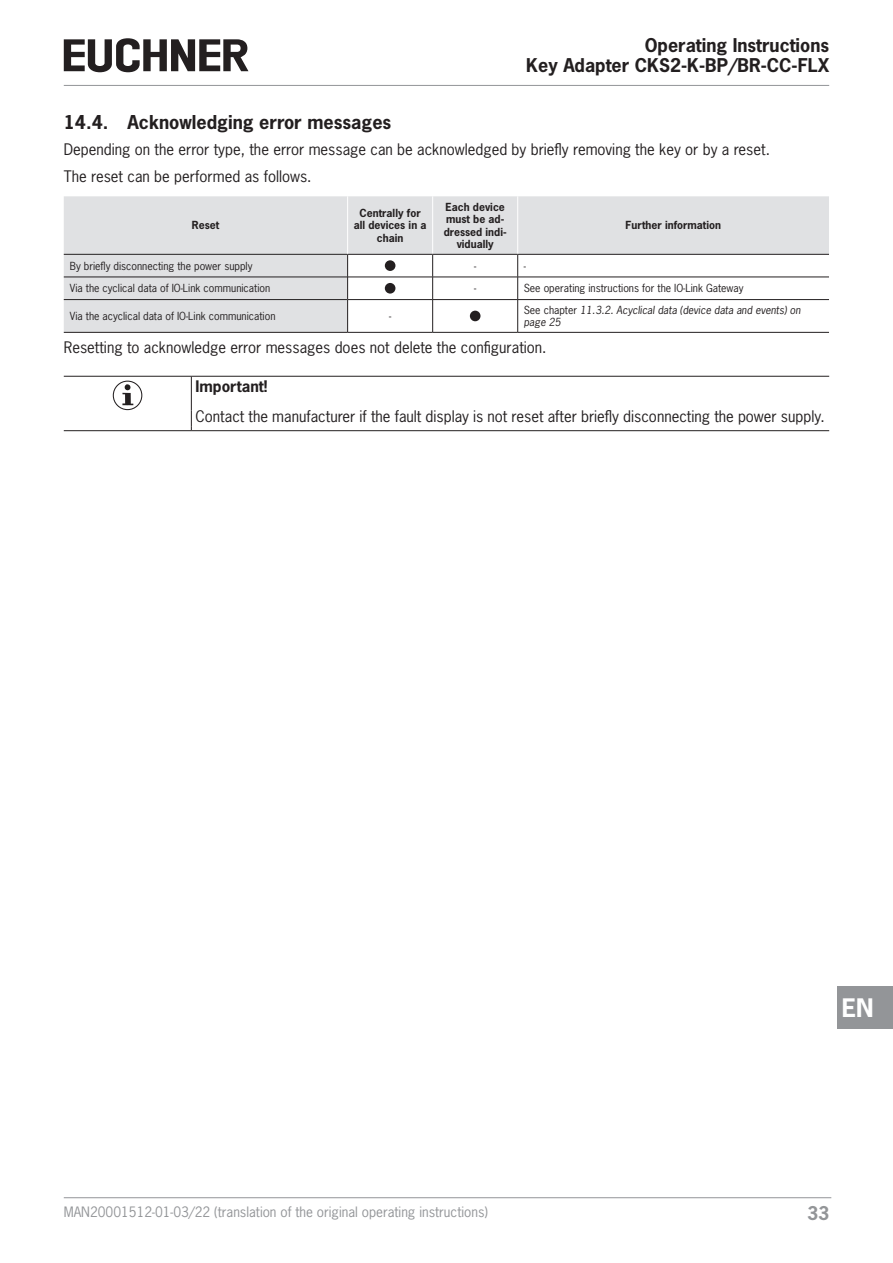
<style>
.page{position:relative;width:893px;height:1263px;background:#fff}
.page>*{position:absolute;margin:0;border:0;box-sizing:border-box;transform-origin:0 0}
.t1{font:700 24px "News Gothic Std";color:#fff}
.t2{font:700 18px "News Gothic Std";color:#231f20}
.t3{font:700 17.85px/20.2px "News Gothic Std";color:#231f20;text-align:right}
.t4{font:700 17.85px "News Gothic Std";color:#939598}
.paragraph{font:15px "News Gothic Std";color:#231f20}
.paragraph_last{font:15px "News Gothic Std";color:#231f20}
.paragraph-2{font:700 15px "News Gothic Std";color:#231f20}
.t5{font:13.5px "News Gothic Std";color:#939598}
.tablebodyleft{font:10.5px "News Gothic Std";color:#231f20}
.tableheadcentered{font:700 10.5px/12.6px "News Gothic Std";color:#231f20;text-align:center}
.tablebodyleft-2{font:italic 10.5px/12.6px "News Gothic Std";color:#231f20}
.tablebodycentred{font:10.5px "News Gothic Std";color:#231f20}
.s1{font-style:normal}
</style>
<div class="page">
<hr style="left:64px;top:85px;width:765px;height:1px;background:#939598">
<hr style="left:64px;top:1197px;width:767px;height:1px;background:#939598">
<svg style="left:64px;top:38px;width:184px;height:34px"></svg>
<div style="left:838px;top:986px;width:55px;height:43px;background:#939598"></div>
<svg style="left:64px;top:196px;width:765px;height:136px;fill:#e0e1e3"></svg>
<hr style="left:64px;top:277px;width:283px;height:1px;background:#231f20">
<hr style="left:348px;top:277px;width:85px;height:1px;background:#231f20">
<hr style="left:433px;top:277px;width:85px;height:1px;background:#231f20">
<svg style="left:432px;top:255px;width:1px;height:44px"></svg>
<hr style="left:518px;top:277px;width:311px;height:1px;background:#231f20">
<svg style="left:517px;top:255px;width:1px;height:44px"></svg>
<hr style="left:64px;top:299px;width:283px;height:1px;background:#231f20">
<hr style="left:348px;top:299px;width:85px;height:1px;background:#231f20">
<hr style="left:433px;top:299px;width:85px;height:1px;background:#231f20">
<hr style="left:432px;top:300px;width:1px;height:32px;background:#231f20">
<hr style="left:518px;top:299px;width:311px;height:1px;background:#231f20">
<hr style="left:517px;top:300px;width:1px;height:32px;background:#231f20">
<hr style="left:64px;top:332px;width:284px;height:1px;background:#231f20">
<hr style="left:348px;top:332px;width:85px;height:1px;background:#231f20">
<hr style="left:433px;top:332px;width:85px;height:1px;background:#231f20">
<hr style="left:518px;top:332px;width:311px;height:1px;background:#231f20">
<svg style="left:347px;top:255px;width:1px;height:45px"></svg>
<hr style="left:347px;top:300px;width:1px;height:32px;background:#231f20">
<hr style="left:432px;top:196px;width:1px;height:58px;background:#fff">
<hr style="left:64px;top:254px;width:284px;height:1px;background:#231f20">
<hr style="left:518px;top:254px;width:311px;height:1px;background:#231f20">
<hr style="left:347px;top:196px;width:1px;height:58px;background:#fff">
<hr style="left:517px;top:196px;width:1px;height:58px;background:#fff">
<hr style="left:348px;top:254px;width:85px;height:1px;background:#231f20">
<hr style="left:433px;top:254px;width:85px;height:1px;background:#231f20">
<div style="left:385px;top:260px;width:10px;height:11px;background:#231f20;border-radius:50%"></div>
<div style="left:385px;top:283px;width:10px;height:11px;background:#231f20;border-radius:50%"></div>
<div style="left:470px;top:311px;width:10px;height:10px;background:#231f20;border-radius:50%"></div>
<hr style="left:64px;top:376px;width:127px;height:1px;background:#231f20">
<hr style="left:191px;top:376px;width:638px;height:1px;background:#231f20">
<hr style="left:191px;top:376px;width:1px;height:34px;background:#231f20">
<svg style="left:191px;top:410px;width:1px;height:20px"></svg>
<hr style="left:64px;top:430px;width:127px;height:1px;background:#231f20">
<hr style="left:191px;top:430px;width:638px;height:1px;background:#231f20">
<svg style="left:113px;top:381px;width:29px;height:29px"></svg>
<svg style="left:122px;top:384px;width:11px;height:21px"></svg>
<p class="t3" style="left:526px;top:34px;width:304px">Operating Instructions<br>Key Adapter CKS2-K-BP/BR-CC-FLX</p>
<p class="t2" style="left:64px;top:110px;width:329px">14.4. Acknowledging error messages</p>
<p class="paragraph" style="left:64px;top:140px;width:708px">Depending on the error type, the error message can be acknowledged by briefly removing the key or by a reset.</p>
<p class="paragraph" style="left:64px;top:167px;width:249px">The reset can be performed as follows.</p>
<p class="tableheadcentered" style="left:192px;top:219px;width:29px">Reset</p>
<p class="tableheadcentered" style="left:354px;top:206px;width:74px">Centrally for all devices in a chain</p>
<p class="tableheadcentered" style="left:444px;top:200px;width:64px">Each device must be ad&shy;dressed indi&shy;vidually</p>
<p class="tableheadcentered" style="left:626px;top:219px;width:97px">Further information</p>
<p class="tablebodyleft" style="left:70px;top:259px;width:184px">By briefly disconnecting the power supply</p>
<p class="tablebodycentred" style="left:474px;top:259px;width:4px">-</p>
<p class="tablebodyleft" style="left:524px;top:259px;width:4px">-</p>
<p class="tablebodyleft" style="left:70px;top:282px;width:202px">Via the cyclical data of IO-Link communication</p>
<p class="tablebodycentred" style="left:474px;top:282px;width:4px">-</p>
<p class="tablebodyleft" style="left:524px;top:282px;width:221px">See operating instructions for the IO-Link Gateway</p>
<p class="tablebodyleft" style="left:70px;top:309px;width:207px">Via the acyclical data of IO-Link communication</p>
<p class="tablebodycentred" style="left:389px;top:309px;width:4px">-</p>
<p class="tablebodyleft-2" style="left:524px;top:304px;width:278px"><span class="s1">See chapter</span> 11.3.2. Acyclical data (device data and events) on page 25</p>
<p class="paragraph_last" style="left:64px;top:338px;width:484px">Resetting to acknowledge error messages does not delete the configuration.</p>
<p class="paragraph-2" style="left:196px;top:377px;width:73px">Important!</p>
<p class="paragraph" style="left:196px;top:407px;width:631px">Contact the manufacturer if the fault display is not reset after briefly disconnecting the power supply.</p>
<h1 class="t1" style="left:842px;top:992px;width:33px">EN</h1>
<p class="t5" style="left:64px;top:1203px;width:426px">MAN20001512-01-03/22 (translation of the original operating instructions)</p>
<p class="t4" style="left:807px;top:1201px;width:24px">33</p>
</div>
